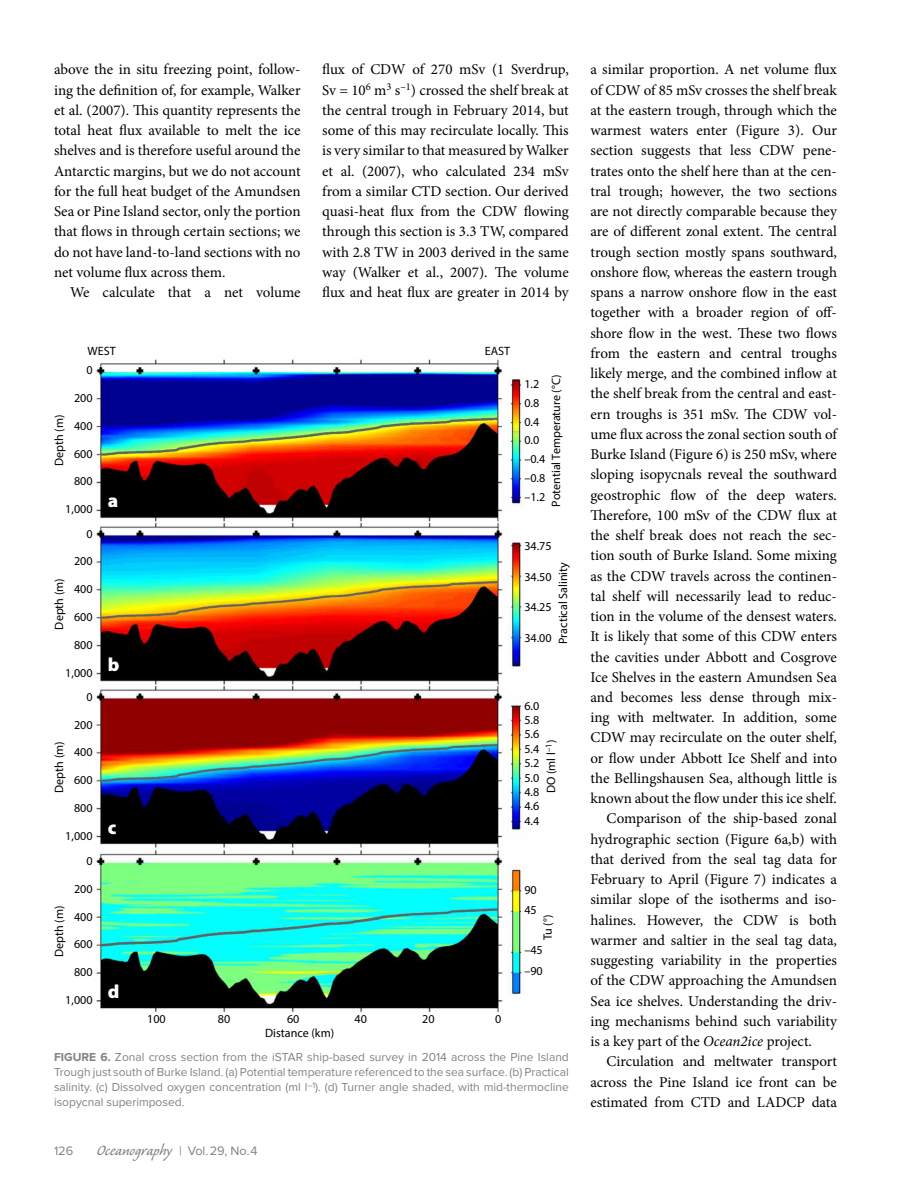
<style>
.page{position:relative;width:918px;height:1188px;background:#fff}
.page>*{position:absolute;margin:0;border:0;box-sizing:border-box;transform-origin:0 0}
.t1{font:900 19.05px "Myriad Pro";color:#fff}
.t2{font:15px/20.2px "Minion Pro";letter-spacing:-.005em;color:#000;text-align:justify}
.t3{font:12.75px "Proxima Nova";color:#808285}
.t4{font:12.15px/14.4px "Myriad Pro";color:#000;text-align:right}
.t5{font:12px/15px "Proxima Nova";color:#808285;text-align:justify}
.s1{font-style:italic}
.s2{font-weight:700}
.s3{font-family:"Caliban";font-size:18.75px}
</style>
<div class="page">
<img style="left:96px;top:359px;width:428px;height:654px">
<p class="t2" style="left:54px;top:59px;width:248px">above the in situ freezing point, follow&shy;ing the definition of, for example, Walker et al. (2007). This quantity represents the total heat flux available to melt the ice shelves and is therefore useful around the Antarctic margins, but we do not account for the full heat budget of the Amundsen Sea or Pine Island sector, only the portion that flows in through certain sections; we do not have land-to-land sections with no net volume flux across them.</p>
<p class="t2" style="left:70px;top:282px;width:232px">We calculate that a net volume</p>
<p class="t2" style="left:322px;top:59px;width:248px">flux of CDW of 270 mSv (1 Sverdrup, Sv = 10<sup>6</sup> m<sup>3</sup> s<sup>–1</sup>) crossed the shelf break at the central trough in February 2014, but some of this may recirculate locally. This is very similar to that measured by Walker et al. (2007), who calculated 234 mSv from a similar CTD section. Our derived quasi-heat flux from the CDW flowing through this section is 3.3 TW, compared with 2.8 TW in 2003 derived in the same way (Walker et al., 2007). The volume flux and heat flux are greater in 2014 by</p>
<p class="t2" style="left:590px;top:59px;width:248px">a similar proportion. A net volume flux</p>
<p class="t2" style="left:590px;top:80px;width:248px">of CDW of 85 mSv crosses the shelf break</p>
<p class="t2" style="left:590px;top:100px;width:248px">at the eastern trough, through which the</p>
<p class="t2" style="left:590px;top:120px;width:248px">warmest waters enter (Figure 3). Our</p>
<p class="t2" style="left:590px;top:140px;width:248px">section suggests that less CDW pene-</p>
<p class="t2" style="left:590px;top:161px;width:248px">trates onto the shelf here than at the cen-</p>
<p class="t2" style="left:590px;top:181px;width:248px">tral trough; however, the two sections</p>
<p class="t2" style="left:590px;top:201px;width:248px">are not directly comparable because they</p>
<p class="t2" style="left:590px;top:221px;width:248px">are of different zonal extent. The central</p>
<p class="t2" style="left:590px;top:242px;width:248px">trough section mostly spans southward,</p>
<p class="t2" style="left:590px;top:262px;width:248px">onshore flow, whereas the eastern trough</p>
<p class="t2" style="left:590px;top:282px;width:248px">spans a narrow onshore flow in the east</p>
<p class="t2" style="left:590px;top:302px;width:248px">together with a broader region of off-</p>
<p class="t2" style="left:590px;top:323px;width:248px">shore flow in the west. These two flows</p>
<p class="t2" style="left:590px;top:343px;width:248px">from the eastern and central troughs</p>
<p class="t2" style="left:590px;top:363px;width:248px">likely merge, and the combined inflow at</p>
<p class="t2" style="left:590px;top:383px;width:248px">the shelf break from the central and east-</p>
<p class="t2" style="left:590px;top:404px;width:248px">ern troughs is 351 mSv. The CDW vol-</p>
<p class="t2" style="left:590px;top:424px;width:248px">ume flux across the zonal section south of</p>
<p class="t2" style="left:590px;top:444px;width:248px">Burke Island (Figure 6) is 250 mSv, where</p>
<p class="t2" style="left:590px;top:464px;width:248px">sloping isopycnals reveal the southward</p>
<p class="t2" style="left:590px;top:485px;width:248px">geostrophic flow of the deep waters.</p>
<p class="t2" style="left:590px;top:505px;width:248px">Therefore, 100 mSv of the CDW flux at</p>
<p class="t2" style="left:590px;top:525px;width:248px">the shelf break does not reach the sec-</p>
<p class="t2" style="left:590px;top:545px;width:248px">tion south of Burke Island. Some mixing</p>
<p class="t2" style="left:590px;top:566px;width:248px">as the CDW travels across the continen-</p>
<p class="t2" style="left:590px;top:586px;width:248px">tal shelf will necessarily lead to reduc-</p>
<p class="t2" style="left:590px;top:606px;width:248px">tion in the volume of the densest waters.</p>
<p class="t2" style="left:590px;top:626px;width:248px">It is likely that some of this CDW enters</p>
<p class="t2" style="left:590px;top:647px;width:248px">the cavities under Abbott and Cosgrove</p>
<p class="t2" style="left:590px;top:667px;width:248px">Ice Shelves in the eastern Amundsen Sea</p>
<p class="t2" style="left:590px;top:687px;width:248px">and becomes less dense through mix-</p>
<p class="t2" style="left:590px;top:707px;width:248px">ing with meltwater. In addition, some</p>
<p class="t2" style="left:590px;top:728px;width:248px">CDW may recirculate on the outer shelf,</p>
<p class="t2" style="left:590px;top:748px;width:248px">or flow under Abbott Ice Shelf and into</p>
<p class="t2" style="left:590px;top:768px;width:248px">the Bellingshausen Sea, although little is</p>
<p class="t2" style="left:590px;top:788px;width:248px">known about the flow under this ice shelf.</p>
<p class="t2" style="left:607px;top:809px;width:232px">Comparison of the ship-based zonal</p>
<p class="t2" style="left:590px;top:829px;width:248px">hydrographic section (Figure 6a,b) with</p>
<p class="t2" style="left:590px;top:849px;width:248px">that derived from the seal tag data for</p>
<p class="t2" style="left:590px;top:869px;width:248px">February to April (Figure 7) indicates a</p>
<p class="t2" style="left:590px;top:890px;width:246px">similar slope of the isotherms and iso-</p>
<p class="t2" style="left:590px;top:910px;width:248px">halines. However, the CDW is both</p>
<p class="t2" style="left:590px;top:930px;width:248px">warmer and saltier in the seal tag data,</p>
<p class="t2" style="left:590px;top:950px;width:248px">suggesting variability in the properties</p>
<p class="t2" style="left:590px;top:971px;width:248px">of the CDW approaching the Amundsen</p>
<p class="t2" style="left:590px;top:991px;width:248px">Sea ice shelves. Understanding the driv-</p>
<p class="t2" style="left:590px;top:1011px;width:248px">ing mechanisms behind such variability</p>
<p class="t2" style="left:590px;top:1031px;width:223px">is a key part of the <span class="s1">Ocean2ice</span> project.</p>
<p class="t2" style="left:607px;top:1052px;width:232px">Circulation and meltwater transport</p>
<p class="t2" style="left:590px;top:1072px;width:248px">across the Pine Island ice front can be</p>
<p class="t2" style="left:590px;top:1092px;width:248px">estimated from CTD and LADCP data</p>
<p class="t4" style="left:88px;top:343px;width:30px">WEST</p>
<p class="t4" style="left:485px;top:343px;width:27px">EAST</p>
<p class="t4" style="left:86px;top:363px;width:8px">0</p>
<p class="t4" style="left:74px;top:390px;width:20px">200</p>
<p class="t4" style="left:74px;top:418px;width:20px">400</p>
<p class="t4" style="left:74px;top:446px;width:20px">600</p>
<p class="t4" style="left:74px;top:474px;width:20px">800</p>
<p class="t4" style="left:65px;top:497px;width:29px;line-height:24.3px">1,000<br>0</p>
<p class="t4" style="left:74px;top:554px;width:20px">200</p>
<p class="t4" style="left:74px;top:582px;width:20px">400</p>
<p class="t4" style="left:74px;top:610px;width:20px">600</p>
<p class="t4" style="left:74px;top:638px;width:20px">800</p>
<p class="t4" style="left:65px;top:661px;width:29px;line-height:23.9px">1,000<br>0</p>
<p class="t4" style="left:74px;top:717px;width:20px">200</p>
<p class="t4" style="left:74px;top:745px;width:20px">400</p>
<p class="t4" style="left:74px;top:773px;width:20px">600</p>
<p class="t4" style="left:74px;top:801px;width:20px">800</p>
<p class="t4" style="left:65px;top:823px;width:29px;line-height:25.3px">1,000<br>0</p>
<p class="t4" style="left:74px;top:881px;width:20px">200</p>
<p class="t4" style="left:74px;top:909px;width:20px">400</p>
<p class="t4" style="left:74px;top:937px;width:20px">600</p>
<p class="t4" style="left:74px;top:965px;width:20px">800</p>
<p class="t4" style="left:65px;top:993px;width:29px">1,000</p>
<p class="t4" style="left:549px;top:507px;width:134px;rotate:-90deg">Potential Temperature (°C)</p>
<p class="t4" style="left:524px;top:375px;width:22px;line-height:18.8px;text-align:left">1.2<br>0.8<br>0.4<br>0.0 –0.4 –0.8 –1.2</p>
<p class="t4" style="left:52px;top:466px;width:53px;rotate:-90deg">Depth (m)</p>
<p class="t1" style="left:108px;top:488px;width:12px">a</p>
<p class="t4" style="left:524px;top:538px;width:29px">34.75</p>
<p class="t4" style="left:524px;top:569px;width:29px">34.50</p>
<p class="t4" style="left:524px;top:600px;width:29px">34.25</p>
<p class="t4" style="left:524px;top:630px;width:29px">34.00</p>
<p class="t4" style="left:556px;top:644px;width:83px;rotate:-90deg">Practical Salinity</p>
<p class="t4" style="left:52px;top:630px;width:53px;rotate:-90deg">Depth (m)</p>
<p class="t1" style="left:108px;top:652px;width:13px">b</p>
<p class="t4" style="left:524px;top:698px;width:16px;text-align:justify">6.0<br>5.8<br>5.6<br>5.4<br>5.2<br>5.0<br>4.8<br>4.6<br>4.4</p>
<p class="t4" style="left:544px;top:793px;width:55px;rotate:-90deg">DO (ml l<sup>–1</sup>)</p>
<p class="t4" style="left:52px;top:793px;width:53px;rotate:-90deg">Depth (m)</p>
<p class="t1" style="left:108px;top:814px;width:10px">c</p>
<p class="t4" style="left:524px;top:880px;width:14px;line-height:20.1px;text-align:left">90<br>45</p>
<p class="t4" style="left:524px;top:940px;width:20px;line-height:20.9px;text-align:left">–45 –90</p>
<p class="t4" style="left:52px;top:957px;width:53px;rotate:-90deg">Depth (m)</p>
<p class="t4" style="left:540px;top:940px;width:27px;rotate:-90deg">Tu (°)</p>
<p class="t1" style="left:108px;top:979px;width:13px">d</p>
<p class="t4" style="left:147px;top:1011px;width:20px">100</p>
<p class="t4" style="left:218px;top:1011px;width:14px">80</p>
<p class="t4" style="left:287px;top:1011px;width:14px">60</p>
<p class="t4" style="left:355px;top:1011px;width:14px">40</p>
<p class="t4" style="left:422px;top:1011px;width:14px">20</p>
<p class="t4" style="left:495px;top:1011px;width:8px">0</p>
<p class="t4" style="left:265px;top:1026px;width:71px">Distance (km)</p>
<p class="t5" style="left:54px;top:1050px;width:516px"><span class="s2">FIGURE 6.</span> Zonal cross section from the iSTAR ship-based survey in 2014 across the Pine Island Trough just south of Burke Island. (a) Potential temperature referenced to the sea surface. (b) Practical salinity. (c) Dissolved oxygen concentration (ml l<sup>–1</sup>). (d) Turner angle shaded, with mid-thermocline isopycnal superimposed.</p>
<p class="t3" style="left:54px;top:1143px;width:205px">126 <span class="s3">Oceanography</span> | Vol.29, No.4</p>
</div>
